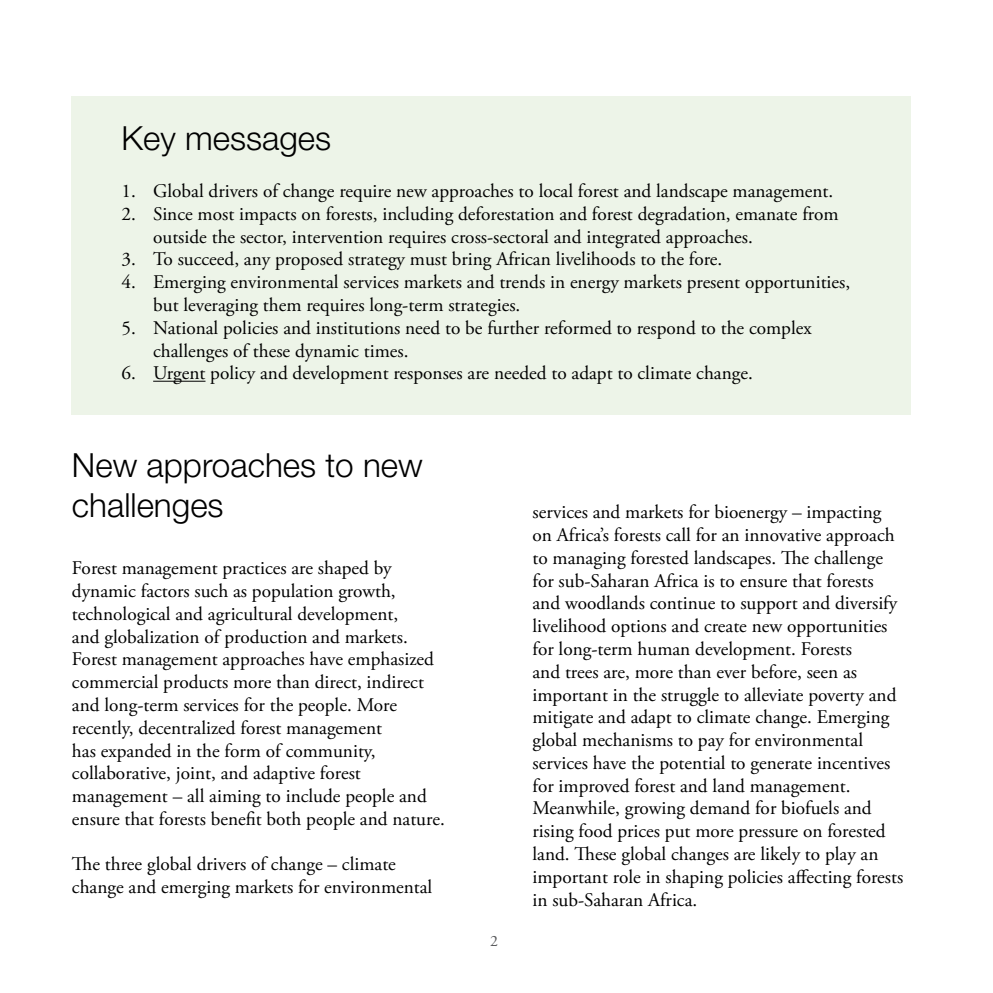
<style>
.page{position:relative;width:993px;height:993px;background:#fff}
.page>*{position:absolute;margin:0;border:0;box-sizing:border-box;transform-origin:0 0}
.t1{font:300 33.25px/39.9px "Helvetica Neue LT Std";color:#000}
.t2{font:19.25px/22.8px "Adobe Garamond Pro";color:#000}
.t3{font:15.75px "Adobe Garamond Pro";color:#58595b}
</style>
<div class="page">
<div style="left:71px;top:96px;width:838px;height:318px;background:#edf4e8"></div>
<hr style="left:153px;top:380px;width:52px;height:1px;background:#000">
<h1 class="t1" style="left:122px;top:117px;width:211px">Key messages</h1>
<p class="t2" style="left:122px;top:180px;width:713px">1. Global drivers of change require new approaches to local forest and landscape management.</p>
<p class="t2" style="left:153px;top:203px;width:686px;text-indent:-31px">2. Since most impacts on forests, including deforestation and forest degradation, emanate from outside the sector, intervention requires cross-sectoral and integrated approaches.</p>
<p class="t2" style="left:122px;top:248px;width:602px">3. To succeed, any proposed strategy must bring African livelihoods to the fore.</p>
<p class="t2" style="left:153px;top:271px;width:698px;text-indent:-31px">4. Emerging environmental services markets and trends in energy markets present opportunities, but leveraging them requires long-term strategies.</p>
<p class="t2" style="left:153px;top:317px;width:660px;text-indent:-31px">5. National policies and institutions need to be further reformed to respond to the complex challenges of these dynamic times.</p>
<p class="t2" style="left:122px;top:362px;width:632px">6. Urgent policy and development responses are needed to adapt to climate change.</p>
<h1 class="t1" style="left:72px;top:444px;width:352px">New approaches to new challenges</h1>
<p class="t2" style="left:72px;top:557px;width:374px">Forest management practices are shaped by dynamic factors such as population growth, technological and agricultural development,<br>and globalization of production and markets.<br>Forest management approaches have emphasized commercial products more than direct, indirect and long-term services for the people. More recently, decentralized forest management<br>has expanded in the form of community, collaborative, joint, and adaptive forest management – all aiming to include people and ensure that forests benefit both people and nature.</p>
<p class="t2" style="left:72px;top:853px;width:362px">The three global drivers of change – climate change and emerging markets for environmental</p>
<p class="t3" style="left:490px;top:931px;width:9px">2</p>
<p class="t2" style="left:532px;top:501px;width:372px">services and markets for bioenergy – impacting on Africa’s forests call for an innovative approach to managing forested landscapes. The challenge for sub-Saharan Africa is to ensure that forests and woodlands continue to support and diversify livelihood options and create new opportunities for long-term human development. Forests<br>and trees are, more than ever before, seen as important in the struggle to alleviate poverty and mitigate and adapt to climate change. Emerging global mechanisms to pay for environmental services have the potential to generate incentives for improved forest and land management.<br>Meanwhile, growing demand for biofuels and rising food prices put more pressure on forested land. These global changes are likely to play an important role in shaping policies affecting forests in sub-Saharan Africa.</p>
</div>
